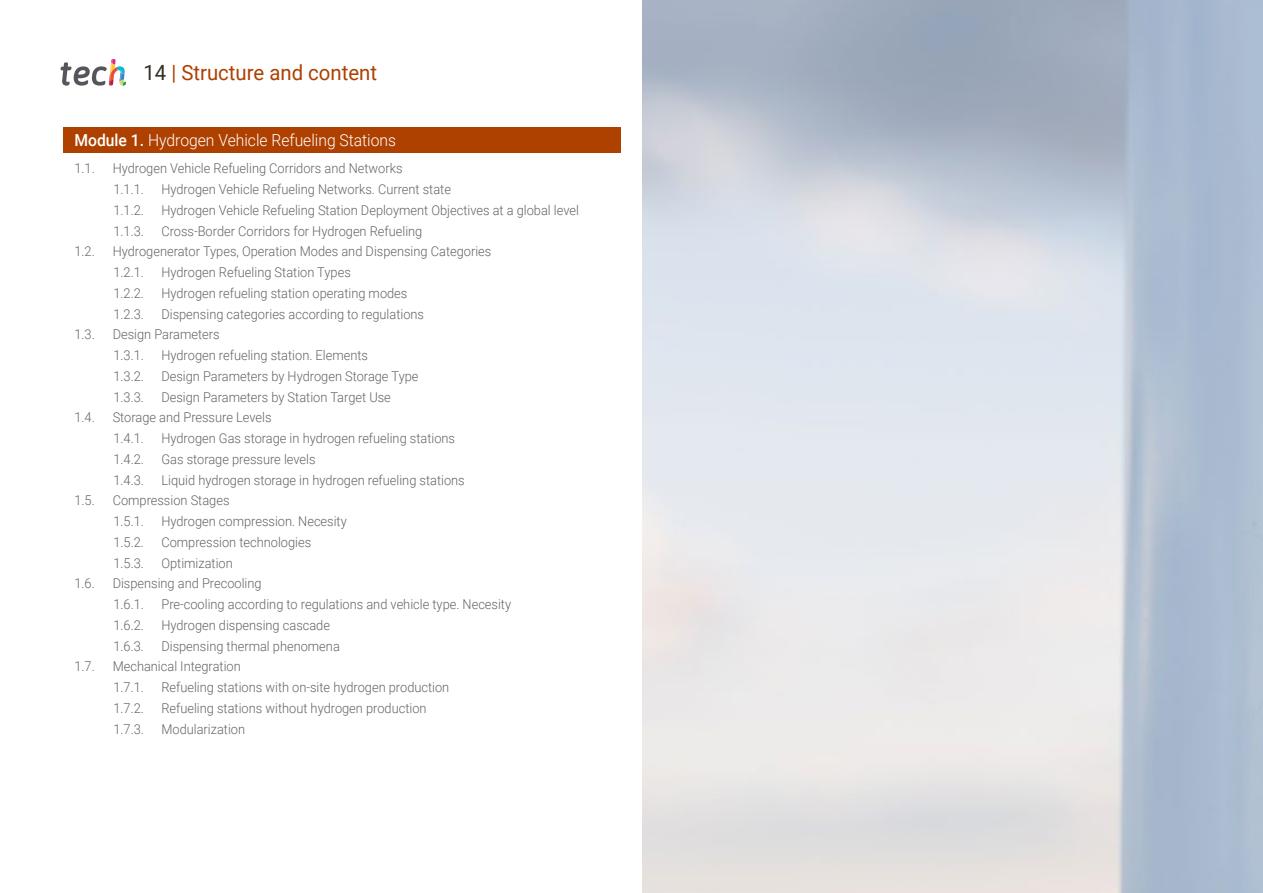
<style>
.page{position:relative;width:1263px;height:893px;background:#fff}
.page>*{position:absolute;margin:0;border:0;box-sizing:border-box;transform-origin:0 0}
.t1{font:21px "Roboto";color:#ae4000}
.t2{font:300 16.5px "Roboto";color:#fff;scale:.95 1}
.t3{font:300 13.5px/20.7px "Roboto";color:#61646a;scale:.95 1}
.s1{color:#312e20}
.s2{font-weight:500}
</style>
<div class="page">
<div style="left:63px;top:128px;width:558px;height:25px;background:#ae4000"></div>
<svg style="left:61px;top:59px;width:65px;height:27px"></svg>
<h1 class="t1" style="left:144px;top:57px;width:235px"><span class="s1">14</span> | Structure and content</h1>
<p class="t2" style="left:74px;top:129px;width:340px"><span class="s2">Module 1.</span> Hydrogen Vehicle Refueling Stations</p>
<p class="t3" style="left:74px;top:158px;width:23px">1.1.</p>
<p class="t3" style="left:113px;top:158px;width:307px">Hydrogen Vehicle Refueling Corridors and Networks<br>1.1.1.</p>
<p class="t3" style="left:161px;top:179px;width:306px">Hydrogen Vehicle Refueling Networks. Current state</p>
<p class="t3" style="left:113px;top:199px;width:34px">1.1.2.</p>
<p class="t3" style="left:161px;top:199px;width:441px">Hydrogen Vehicle Refueling Station Deployment Objectives at a global level</p>
<p class="t3" style="left:113px;top:220px;width:34px">1.1.3.</p>
<p class="t3" style="left:161px;top:220px;width:276px">Cross-Border Corridors for Hydrogen Refueling</p>
<p class="t3" style="left:74px;top:241px;width:23px">1.2.</p>
<p class="t3" style="left:113px;top:241px;width:400px">Hydrogenerator Types, Operation Modes and Dispensing Categories<br>1.2.1.</p>
<p class="t3" style="left:161px;top:262px;width:201px">Hydrogen Refueling Station Types</p>
<p class="t3" style="left:113px;top:282px;width:34px">1.2.2.</p>
<p class="t3" style="left:161px;top:282px;width:260px">Hydrogen refueling station operating modes</p>
<p class="t3" style="left:113px;top:303px;width:34px">1.2.3.</p>
<p class="t3" style="left:161px;top:303px;width:278px">Dispensing categories according to regulations</p>
<p class="t3" style="left:74px;top:324px;width:23px">1.3.</p>
<p class="t3" style="left:113px;top:324px;width:114px">Design Parameters<br>1.3.1.</p>
<p class="t3" style="left:161px;top:345px;width:219px">Hydrogen refueling station. Elements</p>
<p class="t3" style="left:113px;top:365px;width:34px">1.3.2.</p>
<p class="t3" style="left:161px;top:365px;width:272px">Design Parameters by Hydrogen Storage Type</p>
<p class="t3" style="left:113px;top:386px;width:34px">1.3.3.</p>
<p class="t3" style="left:161px;top:386px;width:243px">Design Parameters by Station Target Use</p>
<p class="t3" style="left:74px;top:407px;width:23px">1.4.</p>
<p class="t3" style="left:113px;top:407px;width:169px">Storage and Pressure Levels<br>1.4.1.</p>
<p class="t3" style="left:161px;top:428px;width:311px">Hydrogen Gas storage in hydrogen refueling stations</p>
<p class="t3" style="left:113px;top:448px;width:34px">1.4.2.</p>
<p class="t3" style="left:161px;top:448px;width:164px">Gas storage pressure levels</p>
<p class="t3" style="left:113px;top:469px;width:34px">1.4.3.</p>
<p class="t3" style="left:161px;top:469px;width:321px">Liquid hydrogen storage in hydrogen refueling stations</p>
<p class="t3" style="left:74px;top:490px;width:23px">1.5.</p>
<p class="t3" style="left:113px;top:490px;width:124px">Compression Stages<br>1.5.1.</p>
<p class="t3" style="left:161px;top:511px;width:197px">Hydrogen compression. Necesity</p>
<p class="t3" style="left:113px;top:531px;width:34px">1.5.2.</p>
<p class="t3" style="left:161px;top:531px;width:159px">Compression technologies</p>
<p class="t3" style="left:113px;top:552px;width:34px">1.5.3.</p>
<p class="t3" style="left:161px;top:552px;width:77px">Optimization</p>
<p class="t3" style="left:74px;top:573px;width:23px">1.6.</p>
<p class="t3" style="left:113px;top:573px;width:158px">Dispensing and Precooling<br>1.6.1.</p>
<p class="t3" style="left:161px;top:594px;width:370px">Pre-cooling according to regulations and vehicle type. Necesity</p>
<p class="t3" style="left:113px;top:614px;width:34px">1.6.2.</p>
<p class="t3" style="left:161px;top:614px;width:179px">Hydrogen dispensing cascade</p>
<p class="t3" style="left:113px;top:635px;width:34px">1.6.3.</p>
<p class="t3" style="left:161px;top:635px;width:189px">Dispensing thermal phenomena</p>
<p class="t3" style="left:74px;top:656px;width:23px">1.7.</p>
<p class="t3" style="left:113px;top:656px;width:136px">Mechanical Integration<br>1.7.1.</p>
<p class="t3" style="left:161px;top:677px;width:305px">Refueling stations with on-site hydrogen production</p>
<p class="t3" style="left:113px;top:697px;width:34px">1.7.2.</p>
<p class="t3" style="left:161px;top:697px;width:281px">Refueling stations without hydrogen production</p>
<p class="t3" style="left:113px;top:718px;width:34px">1.7.3.</p>
<p class="t3" style="left:161px;top:718px;width:90px">Modularization</p>
</div>
